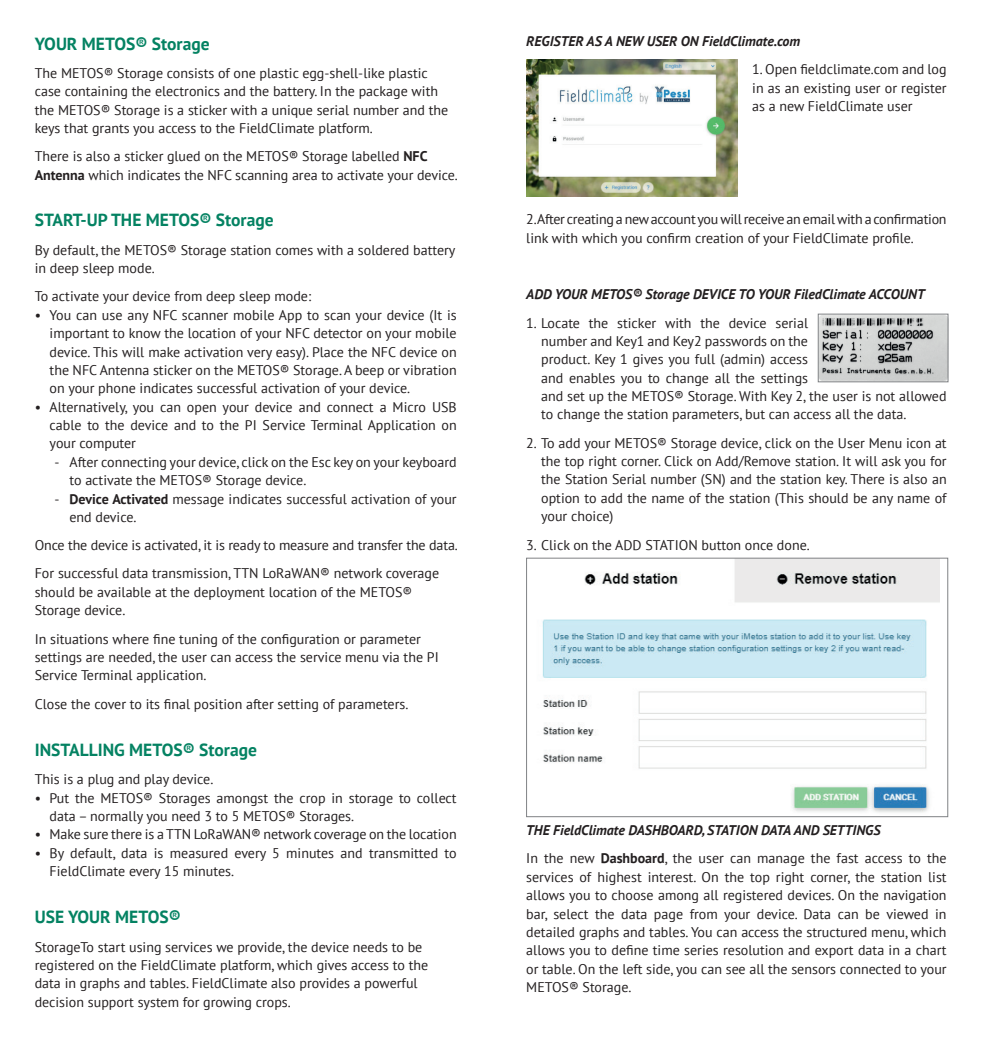
<style>
.page{position:relative;width:983px;height:1042px;background:#fff}
.page>*{position:absolute;margin:0;border:0;box-sizing:border-box;transform-origin:0 0}
.t1{font:700 17.5px "PT Sans";color:#048262}
.t2{font:14px/18.4px "PT Sans";color:#231f20}
.t3{font:italic 700 14px/28.3px "PT Sans";color:#231f20}
.s1{font-weight:700}
.s2{font-weight:400;font-style:normal}
.s3{font-style:normal}
</style>
<div class="page">
<img style="left:526px;top:60px;width:211px;height:137px">
<img style="left:819px;top:316px;width:126px;height:64px">
<div style="left:817px;top:314px;width:130px;height:68px;border:1px solid #808285"></div>
<img style="left:542px;top:560px;width:397px;height:253px">
<div style="left:526px;top:558px;width:421px;height:259px;border:1px solid #808285"></div>
<p class="t1" style="left:35px;top:32px;width:176px">YOUR METOS® Storage</p>
<p class="t2" style="left:35px;top:63px;width:415px">The METOS® Storage consists of one plastic egg-shell-like plastic case containing the electronics and the battery. In the package with the METOS® Storage is a sticker with a unique serial number and the keys that grants you access to the FieldClimate platform.</p>
<p class="t2" style="left:35px;top:147px;width:424px">There is also a sticker glued on the METOS® Storage labelled <span class="s1">NFC<br>Antenna</span> which indicates the NFC scanning area to activate your device.</p>
<p class="t1" style="left:35px;top:209px;width:240px">START-UP THE METOS® Storage</p>
<p class="t2" style="left:35px;top:240px;width:422px">By default, the METOS® Storage station comes with a soldered battery in deep sleep mode.</p>
<p class="t2" style="left:35px;top:287px;width:278px">To activate your device from deep sleep mode:</p>
<p class="t2" style="left:50px;top:305px;width:408px;text-align:justify;text-indent:-15px">• You can use any NFC scanner mobile App to scan your device (It is important to know the location of your NFC detector on your mobile device. This will make activation very easy). Place the NFC device on the NFC Antenna sticker on the METOS® Storage. A beep or vibration on your phone indicates successful activation of your device.</p>
<p class="t2" style="left:50px;top:397px;width:408px;text-align:justify;text-indent:-15px">• Alternatively, you can open your device and connect a Micro USB cable to the device and to the PI Service Terminal Application on your computer</p>
<p class="t2" style="left:69px;top:452px;width:388px;text-indent:-15px">- After connecting your device, click on the Esc key on your keyboard to activate the METOS® Storage device.</p>
<p class="t2" style="left:69px;top:489px;width:388px;text-indent:-15px">- <span class="s1">Device Activated</span> message indicates successful activation of your end device.</p>
<p class="t2" style="left:35px;top:531px;width:424px;line-height:28.3px">Once the device is activated, it is ready to measure and transfer the data.<br>For successful data transmission, TTN LoRaWAN® network coverage</p>
<p class="t2" style="left:35px;top:582px;width:379px">should be available at the deployment location of the METOS®<br>Storage device.</p>
<p class="t2" style="left:35px;top:629px;width:405px">In situations where fine tuning of the configuration or parameter settings are needed, the user can access the service menu via the PI<br>Service Terminal application.</p>
<p class="t2" style="left:35px;top:694px;width:375px">Close the cover to its final position after setting of parameters.</p>
<p class="t1" style="left:35px;top:738px;width:224px">INSTALLING METOS® Storage</p>
<p class="t2" style="left:35px;top:770px;width:180px">This is a plug and play device.</p>
<p class="t2" style="left:50px;top:788px;width:408px;text-indent:-15px">• Put the METOS® Storages amongst the crop in storage to collect data – normally you need 3 to 5 METOS® Storages.</p>
<p class="t2" style="left:35px;top:825px;width:423px">• Make sure there is a TTN LoRaWAN® network coverage on the location</p>
<p class="t2" style="left:50px;top:843px;width:408px;text-indent:-15px">• By default, data is measured every 5 minutes and transmitted to<br>FieldClimate every 15 minutes.</p>
<p class="t1" style="left:35px;top:906px;width:147px">USE YOUR METOS®</p>
<p class="t2" style="left:35px;top:937px;width:395px">StorageTo start using services we provide, the device needs to be registered on the FieldClimate platform, which gives access to the data in graphs and tables. FieldClimate also provides a powerful decision support system for growing crops.</p>
<p class="t3" style="left:526px;top:27px;width:275px">REGISTER AS A NEW USER ON FieldClimate.com</p>
<p class="t2" style="left:752px;top:60px;width:196px;text-align:justify">1. Open fieldclimate.com and log in as an existing user or register as a new FieldClimate user</p>
<p class="t2" style="left:526px;top:210px;width:422px">2.After creating a new account you will receive an email with a confirmation link with which you confirm creation of your FieldClimate profile.</p>
<p class="t3" style="left:526px;top:280px;width:400px">ADD YOUR METOS® Storage DEVICE TO YOUR FiledClimate ACCOUNT</p>
<p class="t2" style="left:541px;top:313px;width:407px;text-indent:-15px">1. Locate the sticker with the device serial<br>number and Key1 and Key2 passwords on the<br>product. Key 1 gives you full (admin) access<br>and enables you to change all the settings<br>and set up the METOS® Storage. With Key 2, the user is not allowed to change the station parameters, but can access all the data.</p>
<p class="t2" style="left:541px;top:433px;width:407px;text-align:justify;text-indent:-15px">2. To add your METOS® Storage device, click on the User Menu icon at the top right corner. Click on Add/Remove station. It will ask you for the Station Serial number (SN) and the station key. There is also an option to add the name of the station (This should be any name of your choice)</p>
<p class="t2" style="left:526px;top:535px;width:285px">3. Click on the ADD STATION button once done.</p>
<p class="t3" style="left:526px;top:816px;width:422px">THE FieldClimate DASHBOARD, STATION DATA AND SETTINGS<br><span class="s2">In the new</span> <span class="s3">Dashboard</span><span class="s2">, the user can manage the fast access to the</span></p>
<p class="t2" style="left:526px;top:867px;width:422px;text-align:justify">services of highest interest. On the top right corner, the station list allows you to choose among all registered devices. On the navigation bar, select the data page from your device. Data can be viewed in detailed graphs and tables. You can access the structured menu, which allows you to define time series resolution and export data in a chart or table. On the left side, you can see all the sensors connected to your METOS® Storage.</p>
</div>
